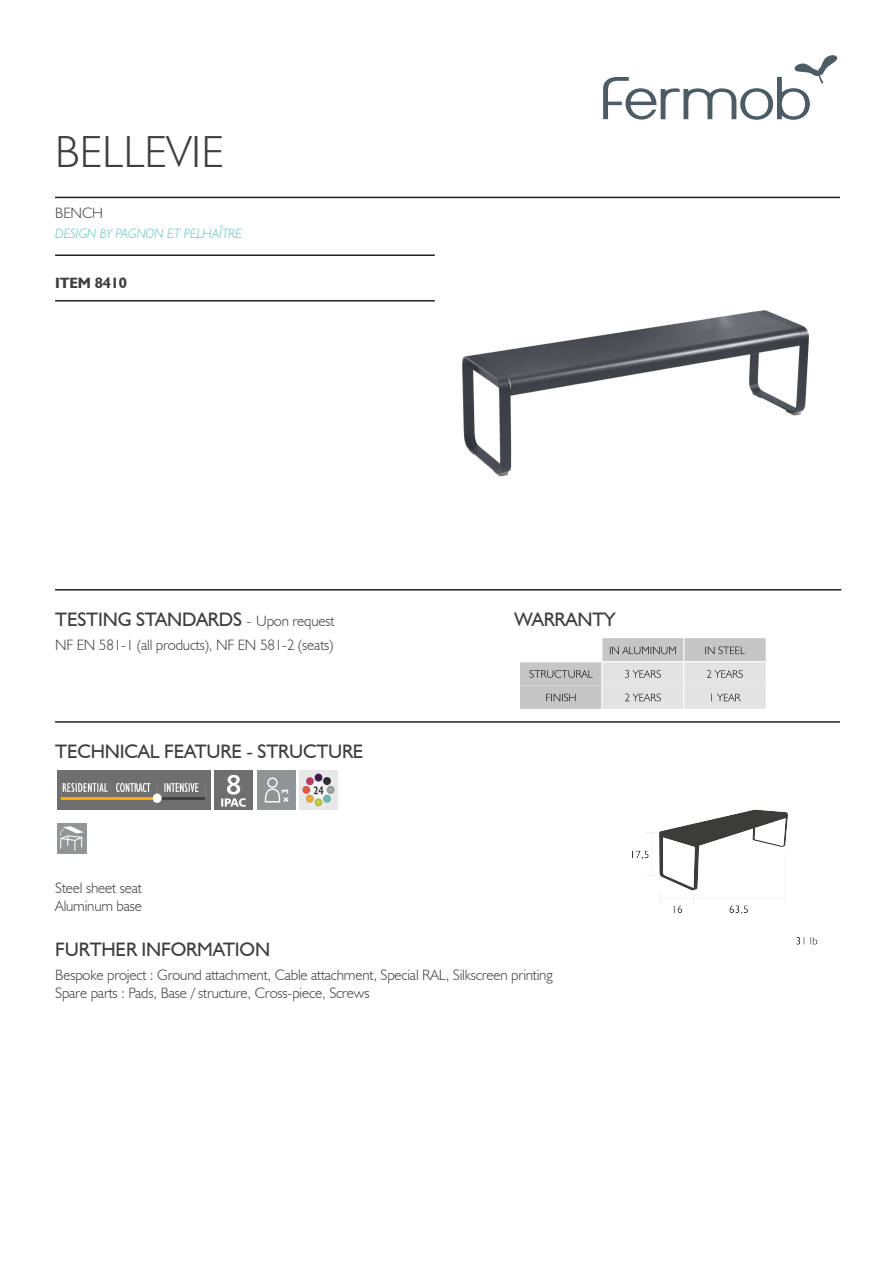
<style>
.page{position:relative;width:893px;height:1263px;background:#fff}
.page>*{position:absolute;margin:0;border:0;box-sizing:border-box;transform-origin:0 0}
.t1{font:300 45px "Humanist 521 BT";color:#3e3e3f}
.t2{font:19.5px "Humanist 521 BT";letter-spacing:-.01em;color:#3e3e3f}
.t3{font:300 15px/18px "Humanist 521 BT";letter-spacing:-.01em;color:#3e3e3f}
.t4{font:700 15px "Humanist 521 BT";letter-spacing:-.01em;color:#3e3e3f}
.t5{font:italic 300 13.5px "Humanist 521 BT";color:#5fc5ba}
.s1{font-weight:300;font-size:15px}
</style>
<div class="page">
<hr style="left:55px;top:721px;width:785px;height:2px;background:#231f20">
<hr style="left:55px;top:254px;width:380px;height:2px;background:#231f20">
<hr style="left:55px;top:300px;width:380px;height:2px;background:#231f20">
<hr style="left:55px;top:589px;width:786px;height:1px;background:#231f20">
<img style="left:462px;top:310px;width:347px;height:167px">
<img style="left:520px;top:639px;width:245px;height:69px">
<img style="left:57px;top:824px;width:30px;height:30px">
<img style="left:57px;top:771px;width:153px;height:38px">
<img style="left:215px;top:771px;width:38px;height:38px">
<img style="left:257px;top:771px;width:38px;height:38px">
<img style="left:300px;top:771px;width:38px;height:38px">
<img style="left:632px;top:809px;width:186px;height:136px">
<svg style="left:603px;top:55px;width:235px;height:65px"></svg>
<hr style="left:55px;top:197px;width:785px;height:1px;background:#231f20">
<h1 class="t1" style="left:55px;top:124px;width:170px">BELLEVIE</h1>
<p class="t3" style="left:55px;top:204px;width:49px">BENCH</p>
<p class="t5" style="left:55px;top:225px;width:188px">DESIGN BY PAGNON ET PELHAÎTRE</p>
<p class="t4" style="left:55px;top:273px;width:73px">ITEM 8410</p>
<h2 class="t2" style="left:55px;top:607px;width:281px">TESTING STANDARDS <span class="s1">- Upon request</span></h2>
<h2 class="t2" style="left:515px;top:607px;width:102px">WARRANTY</h2>
<p class="t3" style="left:55px;top:636px;width:280px">NF EN 581-1 (all products), NF EN 581-2 (seats)</p>
<h2 class="t2" style="left:55px;top:739px;width:310px">TECHNICAL FEATURE - STRUCTURE</h2>
<p class="t3" style="left:55px;top:879px;width:88px">Steel sheet seat<br>Aluminum base</p>
<h2 class="t2" style="left:55px;top:937px;width:216px">FURTHER INFORMATION</h2>
<p class="t3" style="left:55px;top:966px;width:499px">Bespoke project : Ground attachment, Cable attachment, Special RAL, Silkscreen printing<br>Spare parts : Pads, Base / structure, Cross-piece, Screws</p>
</div>
